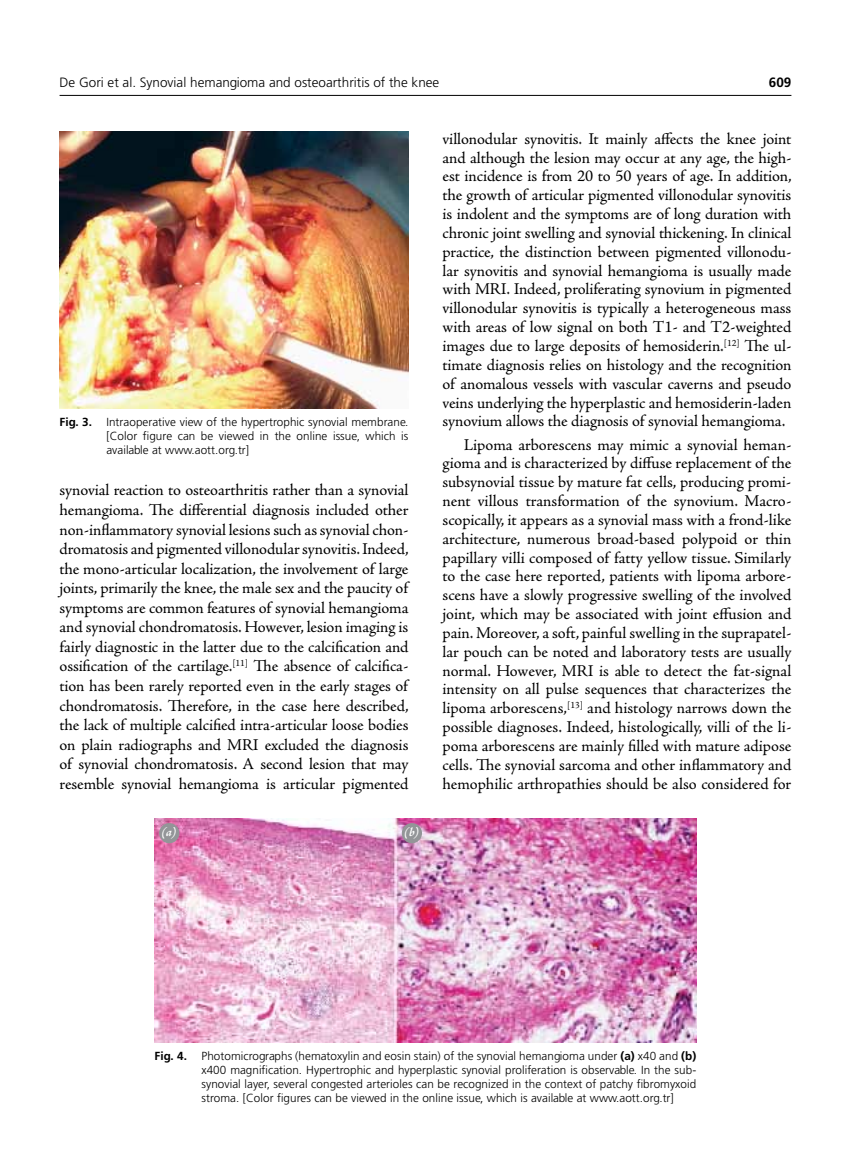
<style>
.page{position:relative;width:851px;height:1170px;background:#fff}
.page>*{position:absolute;margin:0;border:0;box-sizing:border-box;transform-origin:0 0}
.t1{font:16.5px/18.9px "Adobe Jenson Pro";letter-spacing:-.005em;color:#000;text-align:justify}
.t2{font:13.5px "Frutiger Light Nr Tr";color:#000}
.t3{font:13.5px "Frutiger Bold Tr";color:#000}
.t4{font:italic 700 12.75px "Adobe Jenson Pro";color:#fff}
.t5{font:11.7px/14.1px "Frutiger Light Nr Tr";letter-spacing:.005em;color:#000;text-align:justify}
.s1{font-family:"Frutiger Bold Tr"}
</style>
<div class="page">
<hr style="left:60px;top:95px;width:731px;height:1px;background:#000">
<img style="left:60px;top:132px;width:348px;height:276px">
<img style="left:155px;top:818px;width:541px;height:224px">
<div style="left:159px;top:823px;width:20px;height:20px;background:#939598;border-radius:50%"></div>
<div style="left:402px;top:823px;width:20px;height:20px;background:#939598;border-radius:50%"></div>
<p class="t2" style="left:60px;top:74px;width:381px">De Gori et al. Synovial hemangioma and osteoarthritis of the knee</p>
<p class="t3" style="left:768px;top:74px;width:24px">609</p>
<p class="t5" style="left:106px;top:414px;width:303px;text-indent:-47px"><span class="s1">Fig. 3.</span> Intraoperative view of the hypertrophic synovial membrane. [Color figure can be viewed in the online issue, which is available at www.aott.org.tr]</p>
<p class="t1" style="left:60px;top:481px;width:351px;line-height:19.5px">synovial reaction to osteoarthritis rather than a synovial hemangioma. The differential diagnosis included other non-inflammatory synovial lesions such as synovial chon&shy;dromatosis and pigmented villonodular synovitis. Indeed, the mono-articular localization, the involvement of large joints, primarily the knee, the male sex and the paucity of symptoms are common features of synovial hemangioma and synovial chondromatosis. However, lesion imaging is fairly diagnostic in the latter due to the calcification and ossification of the cartilage.<sup>[11]</sup> The absence of calcifica&shy;tion has been rarely reported even in the early stages of chondromatosis. Therefore, in the case here described, the lack of multiple calcified intra-articular loose bodies on plain radiographs and MRI excluded the diagnosis of synovial chondromatosis. A second lesion that may resemble synovial hemangioma is articular pigmented</p>
<p class="t4" style="left:161px;top:825px;width:18px">(a)</p>
<p class="t4" style="left:404px;top:825px;width:18px">(b)</p>
<p class="t1" style="left:442px;top:129px;width:351px">villonodular synovitis. It mainly affects the knee joint and although the lesion may occur at any age, the high&shy;est incidence is from 20 to 50 years of age. In addition, the growth of articular pigmented villonodular synovitis is indolent and the symptoms are of long duration with chronic joint swelling and synovial thickening. In clinical practice, the distinction between pigmented villonodu&shy;lar synovitis and synovial hemangioma is usually made with MRI. Indeed, proliferating synovium in pigmented villonodular synovitis is typically a heterogeneous mass with areas of low signal on both T1- and T2-weighted images due to large deposits of hemosiderin.<sup>[12]</sup> The ul&shy;timate diagnosis relies on histology and the recognition of anomalous vessels with vascular caverns and pseudo veins underlying the hyperplastic and hemosiderin-laden synovium allows the diagnosis of synovial hemangioma.</p>
<p class="t1" style="left:442px;top:435px;width:350px;text-indent:21px">Lipoma arborescens may mimic a synovial heman&shy;gioma and is characterized by diffuse replacement of the subsynovial tissue by mature fat cells, producing promi&shy;nent villous transformation of the synovium. Macro&shy;scopically, it appears as a synovial mass with a frond-like architecture, numerous broad-based polypoid or thin papillary villi composed of fatty yellow tissue. Similarly to the case here reported, patients with lipoma arbore&shy;scens have a slowly progressive swelling of the involved joint, which may be associated with joint effusion and pain. Moreover, a soft, painful swelling in the suprapatel&shy;lar pouch can be noted and laboratory tests are usually normal. However, MRI is able to detect the fat-signal intensity on all pulse sequences that characterizes the lipoma arborescens,<sup>[13]</sup> and histology narrows down the possible diagnoses. Indeed, histologically, villi of the li&shy;poma arborescens are mainly filled with mature adipose cells. The synovial sarcoma and other inflammatory and hemophilic arthropathies should be also considered for</p>
<p class="t5" style="left:201px;top:1048px;width:496px;text-indent:-47px"><span class="s1">Fig. 4.</span> Photomicrographs (hematoxylin and eosin stain) of the synovial hemangioma under <span class="s1">(a)</span> x40 and <span class="s1">(b) </span>x400 magnification. Hypertrophic and hyperplastic synovial proliferation is observable. In the sub&shy;synovial layer, several congested arterioles can be recognized in the context of patchy fibromyxoid stroma. [Color figures can be viewed in the online issue, which is available at www.aott.org.tr]</p>
</div>
